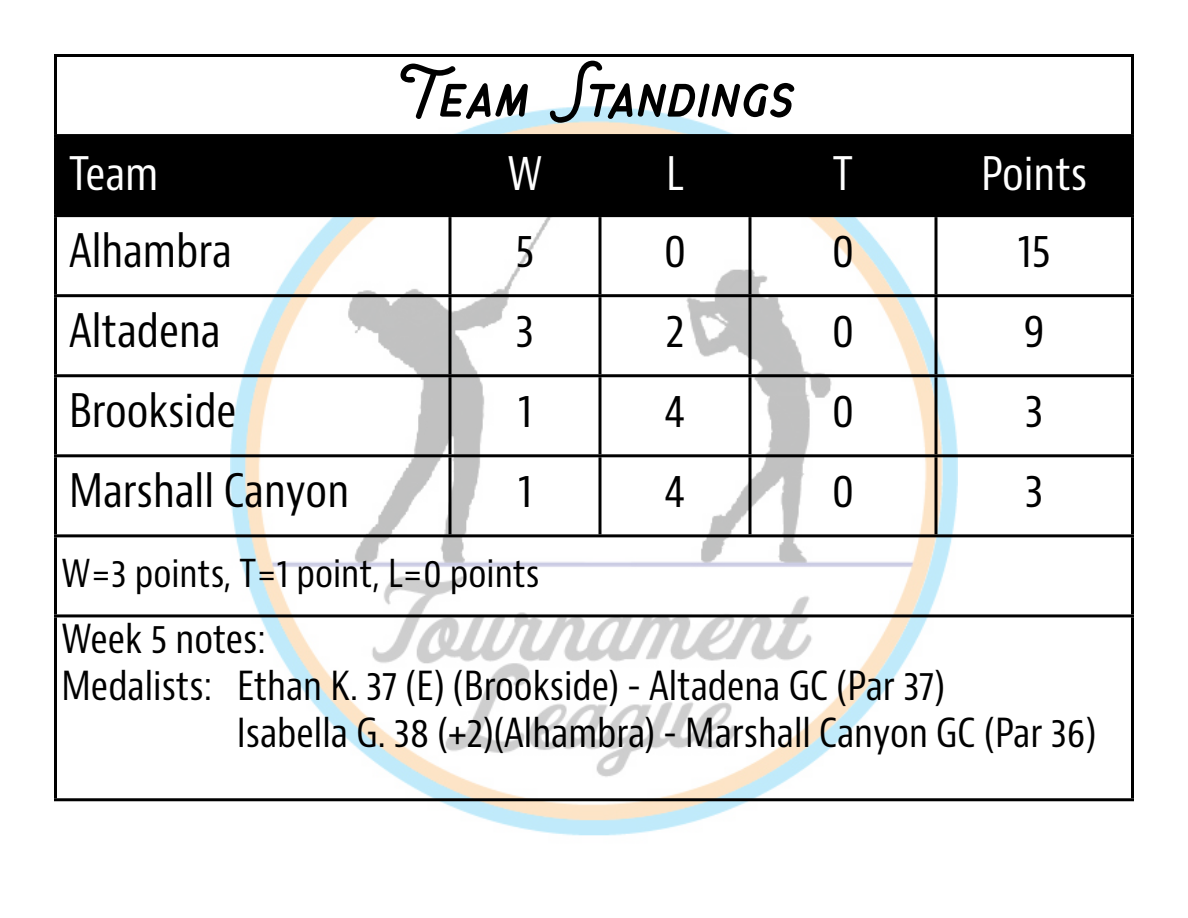
<style>
.page{position:relative;width:1188px;height:918px;background:#fff}
.page>*{position:absolute;margin:0;border:0;box-sizing:border-box;transform-origin:0 0}
.t1{font:67.5px "Chippewa Falls";color:#000}
.t2{font:condensed 45px "Bernino Sans";color:#000}
.t3{font:condensed 45px "Bernino Sans";color:#fff}
.t4{font:condensed 39px "Bernino Sans";color:#000}
.t5{font:condensed 37.5px "Bernino Sans";color:#000}
</style>
<div class="page">
<img style="left:230px;top:107px;width:728px;height:729px">
<div style="left:57px;top:137px;width:1074px;height:77px;background:#000"></div>
<hr style="left:54px;top:54px;width:396px;height:3px;background:#000">
<hr style="left:54px;top:57px;width:3px;height:77px;background:#000">
<hr style="left:450px;top:54px;width:150px;height:3px;background:#000">
<hr style="left:600px;top:54px;width:150px;height:3px;background:#000">
<hr style="left:750px;top:54px;width:186px;height:3px;background:#000">
<hr style="left:936px;top:54px;width:198px;height:3px;background:#000">
<hr style="left:1131px;top:57px;width:3px;height:77px;background:#000">
<hr style="left:54px;top:134px;width:396px;height:3px;background:#000">
<hr style="left:450px;top:134px;width:150px;height:3px;background:#000">
<hr style="left:600px;top:134px;width:150px;height:3px;background:#000">
<hr style="left:750px;top:134px;width:186px;height:3px;background:#000">
<hr style="left:936px;top:134px;width:198px;height:3px;background:#000">
<hr style="left:54px;top:137px;width:3px;height:77px;background:#000">
<hr style="left:448px;top:137px;width:4px;height:77px;background:#000">
<hr style="left:598px;top:137px;width:4px;height:77px;background:#000">
<hr style="left:748px;top:137px;width:4px;height:77px;background:#000">
<hr style="left:934px;top:137px;width:4px;height:77px;background:#000">
<hr style="left:1131px;top:137px;width:3px;height:77px;background:#000">
<hr style="left:54px;top:214px;width:396px;height:3px;background:#000">
<hr style="left:54px;top:217px;width:3px;height:77px;background:#000">
<hr style="left:450px;top:214px;width:150px;height:3px;background:#000">
<svg style="left:448px;top:217px;width:4px;height:77px"></svg>
<hr style="left:600px;top:214px;width:150px;height:3px;background:#000">
<svg style="left:598px;top:217px;width:4px;height:77px"></svg>
<hr style="left:750px;top:214px;width:186px;height:3px;background:#000">
<svg style="left:748px;top:217px;width:4px;height:77px"></svg>
<hr style="left:936px;top:214px;width:198px;height:3px;background:#000">
<svg style="left:934px;top:217px;width:4px;height:77px"></svg>
<hr style="left:1131px;top:217px;width:3px;height:77px;background:#000">
<hr style="left:54px;top:294px;width:396px;height:3px;background:#000">
<hr style="left:54px;top:297px;width:3px;height:77px;background:#000">
<hr style="left:450px;top:294px;width:150px;height:3px;background:#000">
<svg style="left:448px;top:297px;width:4px;height:77px"></svg>
<hr style="left:600px;top:294px;width:150px;height:3px;background:#000">
<svg style="left:598px;top:297px;width:4px;height:77px"></svg>
<hr style="left:750px;top:294px;width:186px;height:3px;background:#000">
<svg style="left:748px;top:297px;width:4px;height:77px"></svg>
<hr style="left:936px;top:294px;width:198px;height:3px;background:#000">
<svg style="left:934px;top:297px;width:4px;height:77px"></svg>
<hr style="left:1131px;top:297px;width:3px;height:77px;background:#000">
<hr style="left:54px;top:374px;width:396px;height:3px;background:#000">
<hr style="left:54px;top:377px;width:3px;height:77px;background:#000">
<hr style="left:450px;top:374px;width:150px;height:3px;background:#000">
<svg style="left:448px;top:377px;width:4px;height:77px"></svg>
<hr style="left:600px;top:374px;width:150px;height:3px;background:#000">
<svg style="left:598px;top:377px;width:4px;height:77px"></svg>
<hr style="left:750px;top:374px;width:186px;height:3px;background:#000">
<svg style="left:748px;top:377px;width:4px;height:77px"></svg>
<hr style="left:936px;top:374px;width:198px;height:3px;background:#000">
<svg style="left:934px;top:377px;width:4px;height:77px"></svg>
<hr style="left:1131px;top:377px;width:3px;height:77px;background:#000">
<hr style="left:54px;top:454px;width:396px;height:3px;background:#000">
<hr style="left:54px;top:457px;width:3px;height:77px;background:#000">
<hr style="left:450px;top:454px;width:150px;height:3px;background:#000">
<svg style="left:448px;top:457px;width:4px;height:77px"></svg>
<hr style="left:600px;top:454px;width:150px;height:3px;background:#000">
<svg style="left:598px;top:457px;width:4px;height:77px"></svg>
<hr style="left:750px;top:454px;width:186px;height:3px;background:#000">
<svg style="left:748px;top:457px;width:4px;height:77px"></svg>
<hr style="left:936px;top:454px;width:198px;height:3px;background:#000">
<svg style="left:934px;top:457px;width:4px;height:77px"></svg>
<hr style="left:1131px;top:457px;width:3px;height:77px;background:#000">
<hr style="left:54px;top:534px;width:396px;height:3px;background:#000">
<hr style="left:54px;top:537px;width:3px;height:77px;background:#000">
<hr style="left:450px;top:534px;width:150px;height:3px;background:#000">
<hr style="left:600px;top:534px;width:150px;height:3px;background:#000">
<hr style="left:750px;top:534px;width:186px;height:3px;background:#000">
<hr style="left:936px;top:534px;width:198px;height:3px;background:#000">
<hr style="left:1131px;top:537px;width:3px;height:77px;background:#000">
<hr style="left:54px;top:614px;width:396px;height:3px;background:#000">
<hr style="left:54px;top:617px;width:3px;height:181px;background:#000">
<hr style="left:450px;top:614px;width:150px;height:3px;background:#000">
<hr style="left:600px;top:614px;width:150px;height:3px;background:#000">
<hr style="left:750px;top:614px;width:186px;height:3px;background:#000">
<hr style="left:936px;top:614px;width:198px;height:3px;background:#000">
<hr style="left:1131px;top:617px;width:3px;height:181px;background:#000">
<hr style="left:54px;top:798px;width:396px;height:3px;background:#000">
<hr style="left:450px;top:798px;width:150px;height:3px;background:#000">
<hr style="left:600px;top:798px;width:150px;height:3px;background:#000">
<hr style="left:750px;top:798px;width:186px;height:3px;background:#000">
<hr style="left:936px;top:798px;width:198px;height:3px;background:#000">
<p class="t1" style="left:394px;top:44px;width:401px">Team Standings</p>
<p class="t3" style="left:69px;top:146px;width:91px">Team</p>
<p class="t3" style="left:507px;top:146px;width:37px">W</p>
<p class="t3" style="left:666px;top:146px;width:19px">L</p>
<p class="t3" style="left:833px;top:146px;width:22px">T</p>
<p class="t3" style="left:981px;top:146px;width:108px">Points</p>
<p class="t2" style="left:69px;top:223px;width:164px">Alhambra</p>
<p class="t2" style="left:516px;top:223px;width:20px">5</p>
<p class="t2" style="left:664px;top:223px;width:24px">0</p>
<p class="t2" style="left:832px;top:223px;width:24px">0</p>
<p class="t2" style="left:1018px;top:223px;width:34px">15</p>
<p class="t2" style="left:69px;top:303px;width:153px">Altadena</p>
<p class="t2" style="left:516px;top:303px;width:20px">3</p>
<p class="t2" style="left:665px;top:303px;width:21px">2</p>
<p class="t2" style="left:832px;top:303px;width:24px">0</p>
<p class="t2" style="left:1024px;top:303px;width:23px">9</p>
<p class="t2" style="left:69px;top:383px;width:169px">Brookside</p>
<p class="t2" style="left:518px;top:383px;width:15px">1</p>
<p class="t2" style="left:665px;top:383px;width:22px">4</p>
<p class="t2" style="left:832px;top:383px;width:24px">0</p>
<p class="t2" style="left:1025px;top:383px;width:20px">3</p>
<p class="t2" style="left:69px;top:463px;width:282px">Marshall Canyon</p>
<p class="t2" style="left:518px;top:463px;width:15px">1</p>
<p class="t2" style="left:665px;top:463px;width:22px">4</p>
<p class="t2" style="left:832px;top:463px;width:24px">0</p>
<p class="t2" style="left:1025px;top:463px;width:20px">3</p>
<p class="t5" style="left:62px;top:550px;width:480px">W=3 points, T=1 point, L=0 points</p>
<p class="t4" style="left:62px;top:615px;width:206px">Week 5 notes:</p>
<p class="t4" style="left:62px;top:662px;width:885px">Medalists: Ethan K. 37 (E) (Brookside) - Altadena GC (Par 37)</p>
<p class="t4" style="left:237px;top:709px;width:861px">Isabella G. 38 (+2)(Alhambra) - Marshall Canyon GC (Par 36)</p>
</div>
